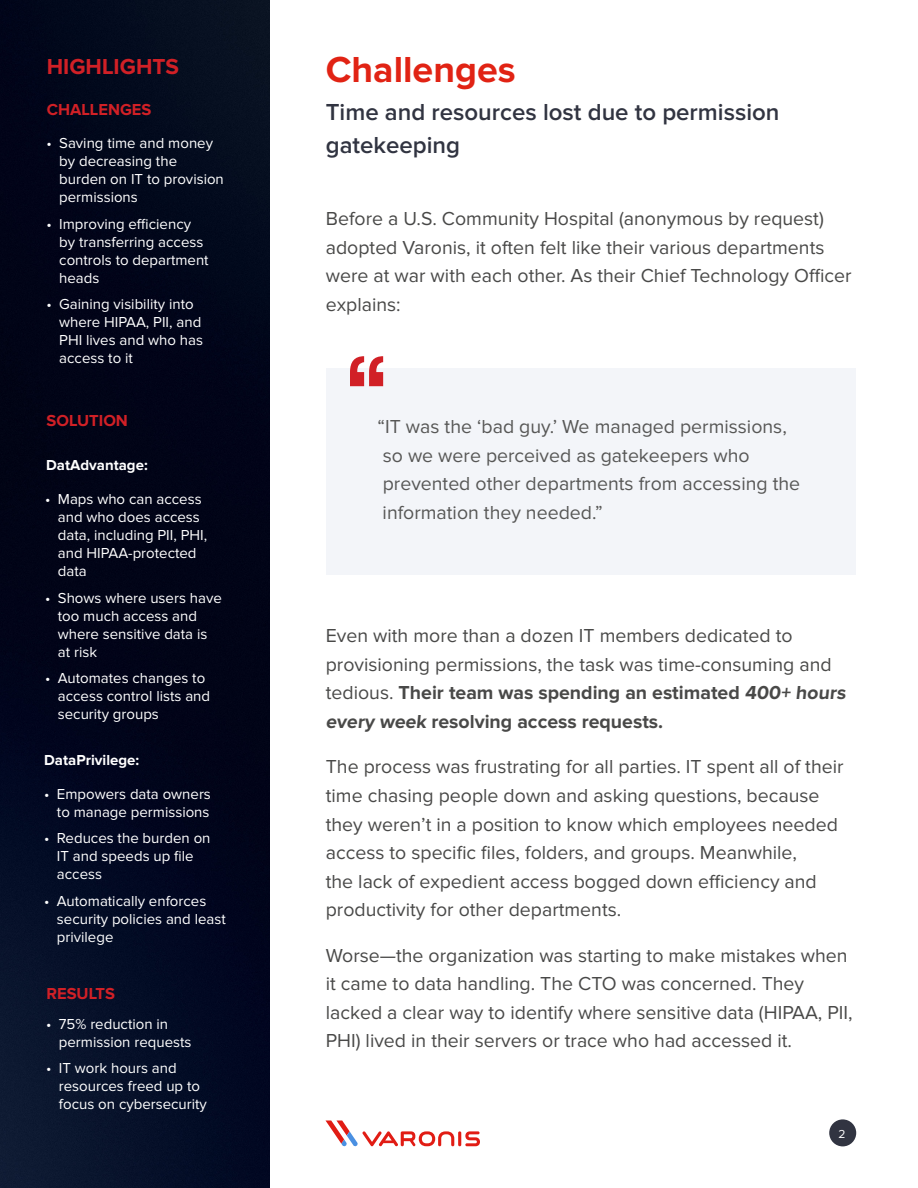
<style>
.page{position:relative;width:918px;height:1188px;background:#fff}
.page>*{position:absolute;margin:0;border:0;box-sizing:border-box;transform-origin:0 0}
.t1{font:700 37.5px "Proxima Nova";color:#e12314}
.t2{font:600 24px/33px "Proxima Nova";color:#313441}
.t3{font:700 22.5px "Proxima Nova";color:#d12026}
.t4{font:19.5px/28.5px "Proxima Nova";color:#494948}
.t5{font:19.5px/28.5px "Proxima Nova";color:#575756}
.t6{font:700 16.5px "Proxima Nova";color:#d12026}
.t7{font:15px/18px "Proxima Nova";color:#fff}
.t8{font:700 15px "Proxima Nova";color:#fff}
.t9{font:12px "Proxima Nova";color:#fff}
.s1{font-weight:700}
</style>
<div class="page">
<img style="left:0;top:0;width:270px;height:1188px">
<div style="left:829px;top:1119px;width:27px;height:27px;background:#313441;border-radius:50%"></div>
<div style="left:327px;top:368px;width:529px;height:207px;background:#f3f5f9"></div>
<svg style="left:350px;top:356px;width:33px;height:30px"></svg>
<hr style="left:458px;top:1131px;width:3px;height:15px;background:#e11c14;border-radius:2px">
<svg style="left:465px;top:1131px;width:15px;height:15px"></svg>
<svg style="left:326px;top:1120px;width:128px;height:27px"></svg>
<p class="t3" style="left:47px;top:56px;width:134px">HIGHLIGHTS</p>
<p class="t6" style="left:47px;top:102px;width:106px">CHALLENGES</p>
<p class="t7" style="left:59px;top:135px;width:166px;text-indent:-13px">• Saving time and money by decreasing the burden on IT to provision permissions</p>
<p class="t7" style="left:59px;top:215px;width:151px;text-indent:-13px">• Improving efficiency by transferring access controls to department heads</p>
<p class="t7" style="left:59px;top:296px;width:145px;text-indent:-13px">• Gaining visibility into where HIPAA, PII, and<br>PHI lives and who has access to it</p>
<p class="t6" style="left:46px;top:413px;width:83px">SOLUTION</p>
<p class="t8" style="left:46px;top:458px;width:103px">DatAdvantage:</p>
<p class="t7" style="left:58px;top:490px;width:151px;text-indent:-13px">• Maps who can access and who does access data, including PII, PHI, and HIPAA-protected data</p>
<p class="t7" style="left:58px;top:589px;width:165px;text-indent:-13px">• Shows where users have too much access and where sensitive data is at risk</p>
<p class="t7" style="left:58px;top:669px;width:154px;text-indent:-13px">• Automates changes to access control lists and security groups</p>
<p class="t8" style="left:44px;top:753px;width:97px">DataPrivilege:</p>
<p class="t7" style="left:44px;top:785px;width:168px;text-align:right">• Empowers data owners to manage permissions</p>
<p class="t7" style="left:57px;top:829px;width:155px;text-indent:-13px">• Reduces the burden on<br>IT and speeds up file access</p>
<p class="t7" style="left:57px;top:892px;width:170px;text-indent:-13px">• Automatically enforces security policies and least privilege</p>
<p class="t6" style="left:46px;top:986px;width:70px">RESULTS</p>
<p class="t7" style="left:59px;top:1015px;width:134px;text-indent:-13px">• 75% reduction in permission requests</p>
<p class="t7" style="left:59px;top:1060px;width:150px;text-indent:-13px">• IT work hours and resources freed up to focus on cybersecurity</p>
<h1 class="t1" style="left:326px;top:52px;width:191px">Challenges</h1>
<p class="t2" style="left:326px;top:96px;width:455px">Time and resources lost due to permission gatekeeping</p>
<p class="t4" style="left:326px;top:205px;width:527px">Before a U.S. Community Hospital (anonymous by request) adopted Varonis, it often felt like their various departments were at war with each other. As their Chief Technology Officer explains:</p>
<p class="t5" style="left:378px;top:413px;width:424px">“IT was the ‘bad guy.’ We managed permissions, so we were perceived as gatekeepers who prevented other departments from accessing the information they needed.”</p>
<p class="t4" style="left:326px;top:622px;width:523px">Even with more than a dozen IT members dedicated to provisioning permissions, the task was time-consuming and tedious. <span class="s1">Their team was spending an estimated 400+ hours every week resolving access requests.</span></p>
<p class="t4" style="left:326px;top:753px;width:519px">The process was frustrating for all parties. IT spent all of their time chasing people down and asking questions, because they weren’t in a position to know which employees needed access to specific files, folders, and groups. Meanwhile,<br>the lack of expedient access bogged down efficiency and productivity for other departments.</p>
<p class="t4" style="left:326px;top:941px;width:528px">Worse—the organization was starting to make mistakes when it came to data handling. The CTO was concerned. They lacked a clear way to identify where sensitive data (HIPAA, PII, PHI) lived in their servers or trace who had accessed it.</p>
<p class="t9" style="left:838px;top:1127px;width:9px">2</p>
</div>
